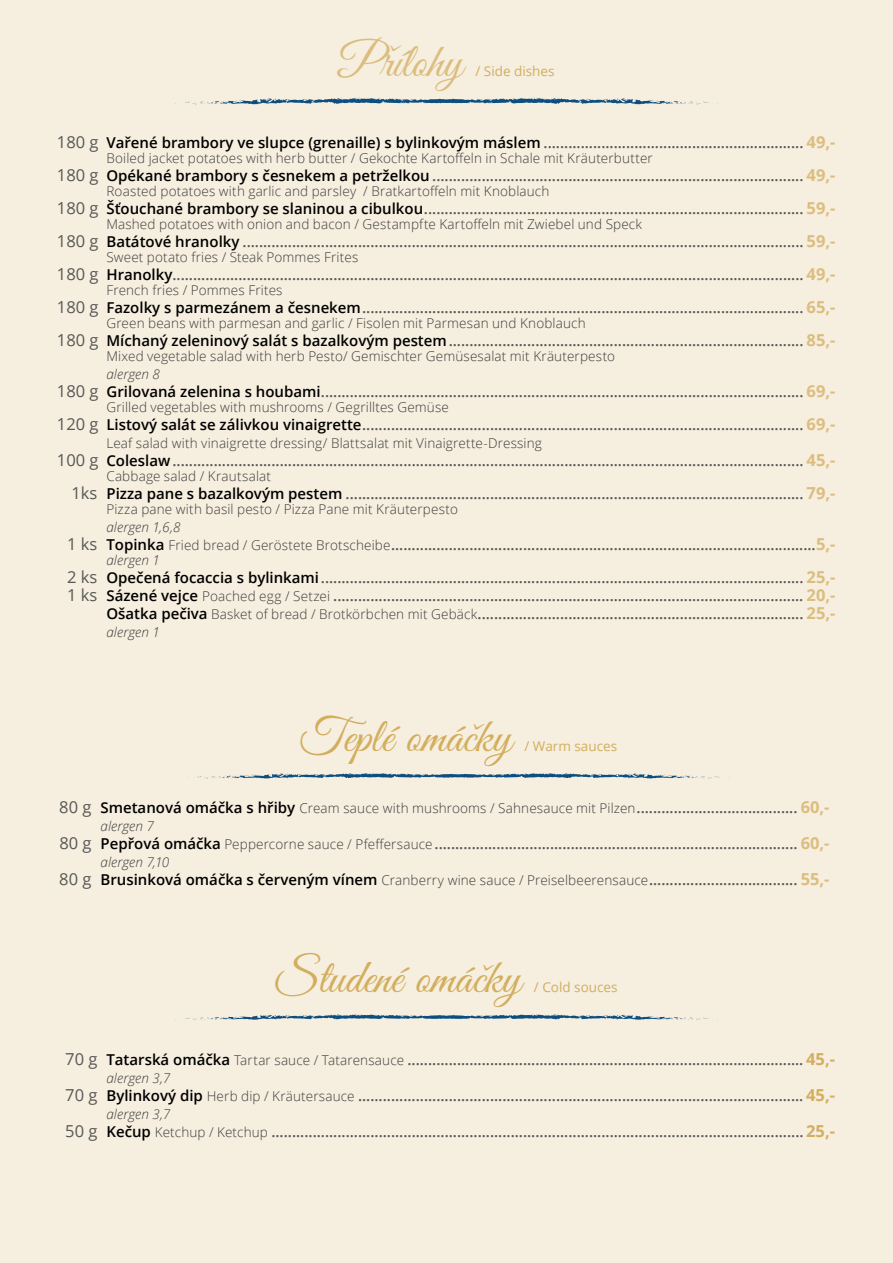
<style>
.page{position:relative;width:893px;height:1263px;background:#f6eedf}
.page>*{position:absolute;margin:0;border:0;box-sizing:border-box;transform-origin:0 0}
.t1{font:48px "Great Vibes";color:#d2ae5d}
.t2{font:48px "Great Vibes";color:#dbbe7e}
.t3{font:600 15px/18px "Open Sans";color:#575756;text-align:right}
.t4{font:300 13.5px/18px "Open Sans";letter-spacing:.01em;color:#3c3c3b}
.t5{font:italic 300 13.5px "Open Sans";letter-spacing:.005em;color:#3c3c3b}
.t6{font:13.5px "Open Sans";color:#d2ae5d}
.s1{font-weight:400;font-size:16.5px}
.s2{color:#000}
.s3{font-weight:700;font-size:16.5px;color:#dbbe7e}
.s4{font-weight:300;font-size:13.5px;color:#3c3c3b}
.s5{font-weight:400;font-size:16.5px;color:#575756}
.s6{font-weight:600;font-size:15px;color:#000}
.s7{font-weight:600;font-size:15px;color:#575756}
.s8{font-style:italic}
.s9{font-weight:700;font-size:16.5px;color:#d2ae5d}
</style>
<div class="page">
<svg style="left:185px;top:98px;width:525px;height:7px"></svg>
<svg style="left:197px;top:773px;width:523px;height:6px"></svg>
<svg style="left:185px;top:1014px;width:523px;height:6px"></svg>
<h1 class="t2" style="left:338px;top:35px;width:126px">Přílohy</h1>
<p class="t6" style="left:475px;top:62px;width:81px">/ Side dishes</p>
<p class="t3" style="left:57px;top:133px;width:780px"><span class="s1">180 g</span> <span class="s2">Vařené brambory ve slupce (grenaille) s bylinkovým máslem</span> ............................................................... <span class="s3">49,-</span></p>
<p class="t4" style="left:106px;top:148px;width:548px">Boiled jacket potatoes with herb butter / Gekochte Kartoffeln in Schale mit Kräuterbutter</p>
<p class="t3" style="left:57px;top:166px;width:780px"><span class="s1">180 g</span> <span class="s2">Opékané brambory s česnekem a petrželkou</span> .......................................................................................... <span class="s3">49,-</span></p>
<p class="t4" style="left:106px;top:181px;width:444px">Roasted potatoes with garlic and parsley / Bratkartoffeln mit Knoblauch</p>
<p class="t3" style="left:57px;top:199px;width:780px"><span class="s1">180 g</span> <span class="s2">Šťouchané brambory se slaninou a cibulkou</span>............................................................................................ <span class="s3">59,-</span></p>
<p class="t4" style="left:106px;top:214px;width:537px">Mashed potatoes with onion and bacon / Gestampfte Kartoffeln mit Zwiebel und Speck</p>
<p class="t3" style="left:57px;top:232px;width:780px"><span class="s1">180 g</span> <span class="s2">Batátové hranolky</span> ........................................................................................................................................ <span class="s3">59,-</span></p>
<p class="t4" style="left:106px;top:247px;width:253px">Sweet potato fries / Steak Pommes Frites</p>
<p class="t3" style="left:57px;top:265px;width:780px"><span class="s1">180 g</span> <span class="s2">Hranolky</span>......................................................................................................................................................... <span class="s3">49,-</span></p>
<p class="t4" style="left:106px;top:280px;width:178px">French fries / Pommes Frites</p>
<p class="t3" style="left:57px;top:298px;width:780px"><span class="s1">180 g</span> <span class="s2">Fazolky s parmezánem a česnekem</span>........................................................................................................... <span class="s3">65,-</span></p>
<p class="t4" style="left:106px;top:313px;width:481px">Green beans with parmesan and garlic / Fisolen mit Parmesan und Knoblauch</p>
<p class="t3" style="left:57px;top:331px;width:780px"><span class="s1">180 g</span> <span class="s2">Míchaný zeleninový salát s bazalkovým pestem</span>...................................................................................... <span class="s3">85,-</span></p>
<p class="t4" style="left:106px;top:346px;width:510px">Mixed vegetable salad with herb Pesto/ Gemischter Gemüsesalat mit Kräuterpesto</p>
<p class="t5" style="left:106px;top:364px;width:55px">alergen 8</p>
<p class="t3" style="left:57px;top:382px;width:780px"><span class="s1">180 g</span> <span class="s2">Grilovaná zelenina s houbami</span>..................................................................................................................... <span class="s3">69,-</span></p>
<p class="t4" style="left:106px;top:397px;width:344px">Grilled vegetables with mushrooms / Gegrilltes Gemüse</p>
<p class="t3" style="left:57px;top:415px;width:780px"><span class="s1">120 g</span> <span class="s2">Listový salát se zálivkou vinaigrette</span>........................................................................................................... <span class="s3">69,-</span></p>
<p class="t4" style="left:106px;top:433px;width:437px">Leaf salad with vinaigrette dressing/ Blattsalat mit Vinaigrette-Dressing</p>
<p class="t3" style="left:57px;top:451px;width:780px"><span class="s1">100 g</span> <span class="s2">Coleslaw</span>......................................................................................................................................................... <span class="s3">45,-</span></p>
<p class="t4" style="left:106px;top:466px;width:166px">Cabbage salad / Krautsalat</p>
<p class="t3" style="left:71px;top:484px;width:765px"><span class="s1">1ks</span> <span class="s2">Pizza pane s bazalkovým pestem</span> ............................................................................................................... <span class="s3">79,-</span></p>
<p class="t4" style="left:106px;top:499px;width:353px">Pizza pane with basil pesto / Pizza Pane mit Kräuterpesto</p>
<p class="t5" style="left:106px;top:517px;width:76px">alergen 1,6,8</p>
<p class="t3" style="left:67px;top:535px;width:770px"><span class="s1">1 ks</span> <span class="s2">Topinka</span> <span class="s4">Fried bread / Geröstete Brotscheibe</span>.......................................................................................................<span class="s3">5,-</span></p>
<p class="t5" style="left:106px;top:550px;width:55px">alergen 1</p>
<p class="t3" style="left:67px;top:568px;width:770px"><span class="s1">2 ks</span> <span class="s2">Opečená focaccia s bylinkami</span>..................................................................................................................... <span class="s3">25,-<br></span><span class="s1">1 ks</span> <span class="s2">Sázené vejce</span> <span class="s4">Poached egg / Setzei</span> .................................................................................................................. <span class="s3">20,-<br></span><span class="s2">Ošatka pečiva</span> <span class="s4">Basket of bread / Brotkörbchen mit Gebäck</span>............................................................................... <span class="s3">25,-</span></p>
<p class="t5" style="left:106px;top:622px;width:55px">alergen 1</p>
<h1 class="t1" style="left:299px;top:710px;width:214px">Teplé omáčky</h1>
<p class="t6" style="left:524px;top:737px;width:94px">/ Warm sauces</p>
<p class="t4" style="left:101px;top:799px;width:731px;text-indent:-41px"><span class="s5">80 g</span> <span class="s6">Smetanová omáčka s hřiby</span> Cream sauce with mushrooms / Sahnesauce mit Pilzen<span class="s7">.......................................</span> <span class="s3">60,- </span><span class="s8">alergen 7</span></p>
<p class="t3" style="left:59px;top:834px;width:772px"><span class="s1">80 g</span> <span class="s2">Pepřová omáčka</span> <span class="s4">Peppercorne sauce / Pfeffersauce</span> ........................................................................................ <span class="s3">60,-</span></p>
<p class="t4" style="left:59px;top:853px;width:772px;text-indent:41px"><span class="s8">alergen 7,10<br></span><span class="s5">80 g</span> <span class="s6">Brusinková omáčka s červeným vínem</span> Cranberry wine sauce / Preiselbeerensauce<span class="s7">....................................</span> <span class="s3">55,-</span></p>
<h1 class="t1" style="left:275px;top:951px;width:248px">Studené omáčky</h1>
<p class="t6" style="left:534px;top:978px;width:85px">/ Cold souces</p>
<p class="t3" style="left:65px;top:1050px;width:771px"><span class="s1">70 g</span> <span class="s2">Tatarská omáčka</span> <span class="s4">Tartar sauce / Tatarensauce</span> ................................................................................................ <span class="s9">45,-</span></p>
<p class="t5" style="left:106px;top:1069px;width:65px">alergen 3,7</p>
<p class="t3" style="left:65px;top:1086px;width:771px"><span class="s1">70 g</span> <span class="s2">Bylinkový dip</span> <span class="s4">Herb dip / Kräutersauce</span> ............................................................................................................ <span class="s9">45,-</span></p>
<p class="t5" style="left:106px;top:1105px;width:65px">alergen 3,7</p>
<p class="t3" style="left:65px;top:1122px;width:771px"><span class="s1">50 g</span> <span class="s2">Kečup</span> <span class="s4">Ketchup / Ketchup</span> ................................................................................................................................. <span class="s9">25,-</span></p>
</div>
